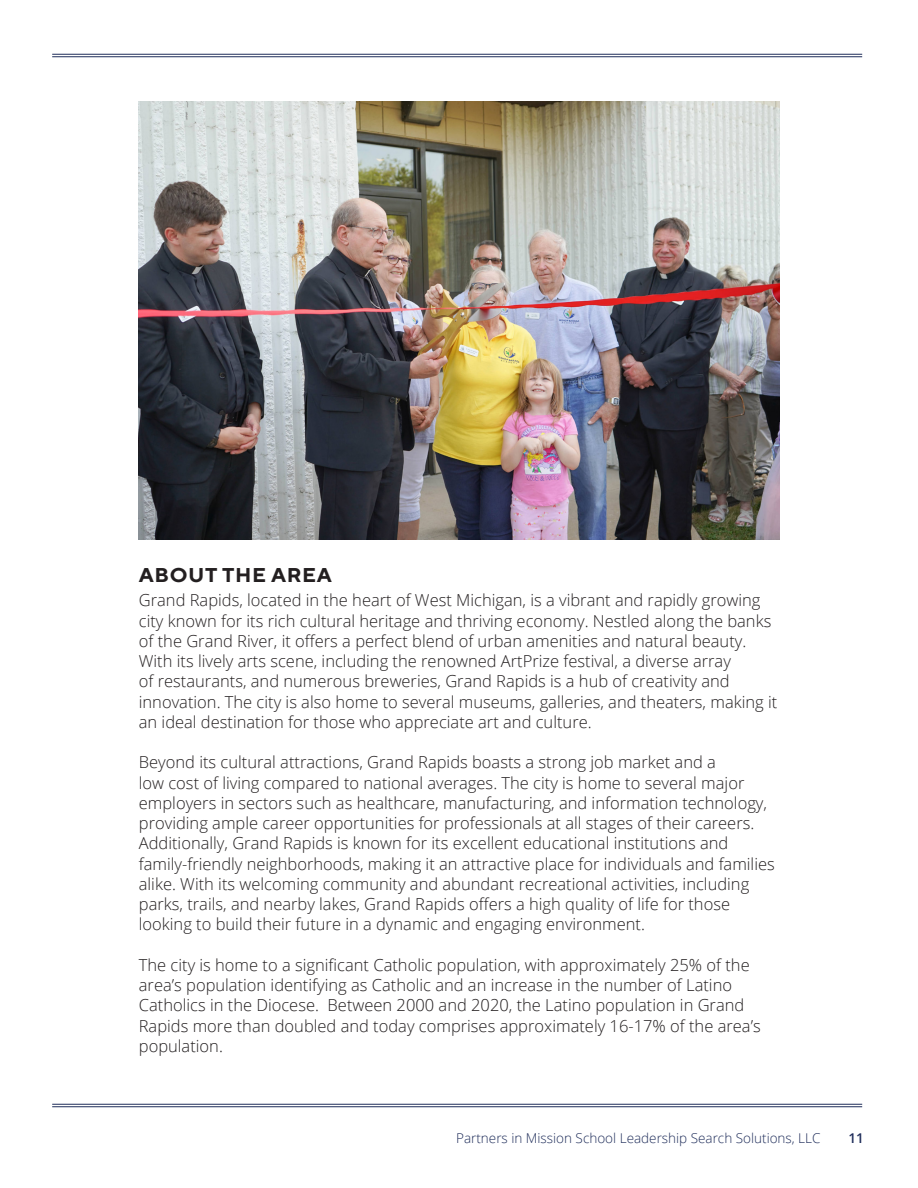
<style>
.page{position:relative;width:918px;height:1188px;background:#fff}
.page>*{position:absolute;margin:0;border:0;box-sizing:border-box;transform-origin:0 0}
.Section_Header{font:700 19.95px "TT Norms Pro";letter-spacing:.03em;color:#231f20;scale:1.05 1}
.t1{font:300 16.5px/20.2px "Open Sans";color:#231f20}
.t2{font:300 13.5px "Open Sans";color:#1f2d5a}
.t3{font:600 13.5px "Open Sans";color:#1f2d5a}
</style>
<div class="page">
<hr style="left:52px;top:54px;width:810px;height:1px;background:#1f2d5a">
<hr style="left:52px;top:56px;width:810px;height:1px;background:#1f2d5a">
<hr style="left:52px;top:1104px;width:810px;height:1px;background:#1f2d5a">
<hr style="left:52px;top:1106px;width:810px;height:1px;background:#1f2d5a">
<img style="left:139px;top:101px;width:640px;height:439px">
<p class="Section_Header" style="left:139px;top:562px;width:185px">ABOUT THE AREA</p>
<p class="t1" style="left:139px;top:590px;width:640px">Grand Rapids, located in the heart of West Michigan, is a vibrant and rapidly growing city known for its rich cultural heritage and thriving economy. Nestled along the banks of the Grand River, it offers a perfect blend of urban amenities and natural beauty.<br>With its lively arts scene, including the renowned ArtPrize festival, a diverse array<br>of restaurants, and numerous breweries, Grand Rapids is a hub of creativity and innovation. The city is also home to several museums, galleries, and theaters, making it an ideal destination for those who appreciate art and culture.</p>
<p class="t1" style="left:139px;top:752px;width:638px">Beyond its cultural attractions, Grand Rapids boasts a strong job market and a<br>low cost of living compared to national averages. The city is home to several major employers in sectors such as healthcare, manufacturing, and information technology, providing ample career opportunities for professionals at all stages of their careers.<br>Additionally, Grand Rapids is known for its excellent educational institutions and family-friendly neighborhoods, making it an attractive place for individuals and families alike. With its welcoming community and abundant recreational activities, including parks, trails, and nearby lakes, Grand Rapids offers a high quality of life for those looking to build their future in a dynamic and engaging environment.</p>
<p class="t1" style="left:139px;top:954px;width:623px">The city is home to a significant Catholic population, with approximately 25% of the area’s population identifying as Catholic and an increase in the number of Latino Catholics in the Diocese. Between 2000 and 2020, the Latino population in Grand Rapids more than doubled and today comprises approximately 16-17% of the area’s population.</p>
<p class="t2" style="left:456px;top:1129px;width:366px">Partners in Mission School Leadership Search Solutions, LLC</p>
<p class="t3" style="left:849px;top:1128px;width:17px">11</p>
</div>
